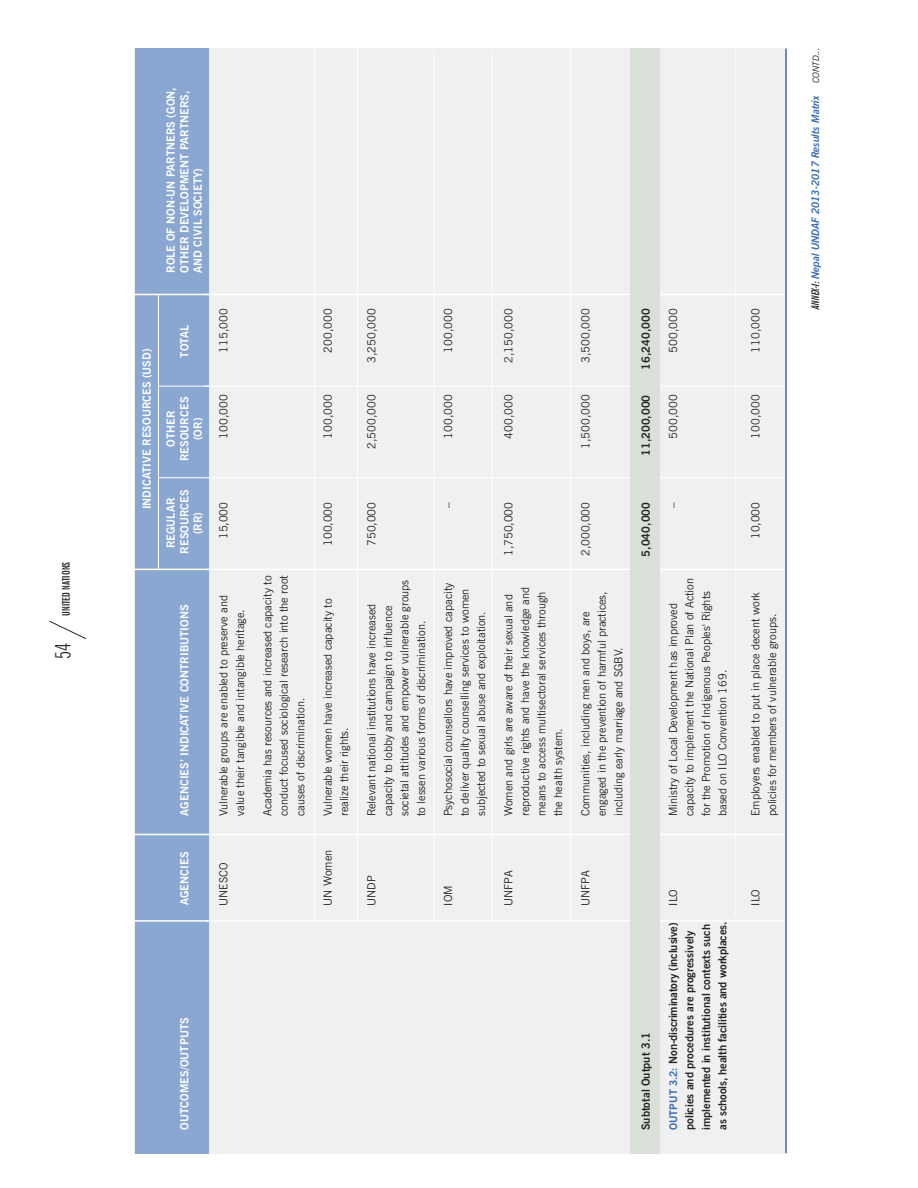
<style>
.page{position:relative;width:918px;height:1188px;background:#fff}
.page>*{position:absolute;margin:0;border:0;box-sizing:border-box;transform-origin:0 0}
.t1{font:extra-condensed 21px "News Gothic BT";color:#272627}
.t2{font:11.25px/16.5px "News Gothic BT";color:#272627}
.t3{font:700 11.25px "News Gothic BT";color:#272627}
.t4{font:700 11.25px/24.3px "News Gothic BT";color:#fff}
.t5{font:italic 700 10.5px "News Gothic BT";letter-spacing:-.01em;color:#3a6bb3}
.t6{font:700 extra-condensed 10.5px "News Gothic BT";color:#272627}
.s1{font-size:10.5px;color:#3a6bb3}
.s2{font-stretch:extra-condensed;color:#272627}
.s3{font-weight:400;font-size:9px;color:#272627}
</style>
<div class="page">
<svg style="left:49px;top:621px;width:37px;height:18px"></svg>
<div style="left:135px;top:48px;width:651px;height:1106px;background:#f0f0f0"></div>
<div style="left:135px;top:48px;width:73px;height:1106px;background:#89a7d1"></div>
<hr style="left:133px;top:920px;width:75px;height:2px;background:#fff">
<hr style="left:133px;top:834px;width:75px;height:1px;background:#fff">
<hr style="left:133px;top:569px;width:75px;height:1px;background:#fff">
<hr style="left:133px;top:294px;width:75px;height:1px;background:#fff">
<hr style="left:159px;top:477px;width:50px;height:1px;background:#fff">
<hr style="left:159px;top:386px;width:50px;height:1px;background:#fff">
<hr style="left:158px;top:295px;width:1px;height:274px;background:#fff">
<hr style="left:785px;top:48px;width:2px;height:1105px;background:#3a6bb3">
<hr style="left:206px;top:920px;width:425px;height:2px;background:#fff">
<hr style="left:207px;top:834px;width:424px;height:1px;background:#fff">
<hr style="left:660px;top:920px;width:125px;height:2px;background:#fff">
<hr style="left:660px;top:834px;width:125px;height:1px;background:#fff">
<hr style="left:206px;top:569px;width:578px;height:1px;background:#fff">
<hr style="left:205px;top:294px;width:579px;height:1px;background:#fff">
<hr style="left:207px;top:477px;width:577px;height:1px;background:#fff">
<hr style="left:204px;top:386px;width:580px;height:1px;background:#fff">
<hr style="left:314px;top:48px;width:1px;height:873px;background:#fff">
<hr style="left:357px;top:47px;width:1px;height:874px;background:#fff">
<hr style="left:434px;top:50px;width:1px;height:872px;background:#fff">
<hr style="left:491px;top:50px;width:1px;height:872px;background:#fff">
<hr style="left:570px;top:46px;width:1px;height:876px;background:#fff">
<hr style="left:735px;top:46px;width:1px;height:869px;background:#fff">
<div style="left:630px;top:48px;width:30px;height:1105px;background:#d8e0d8"></div>
<p class="t6" style="left:60px;top:616px;width:56px;rotate:-90deg">UNITED NATIONS</p>
<h1 class="t1" style="left:51px;top:659px;width:17px;rotate:-90deg">54</h1>
<p class="t4" style="left:159px;top:273px;width:187px;rotate:-90deg">ROLE OF NON-UN PARTNERS (GON,</p>
<p class="t4" style="left:172px;top:273px;width:184px;rotate:-90deg">OTHER DEVELOPMENT PARTNERS,</p>
<p class="t4" style="left:186px;top:273px;width:106px;rotate:-90deg">AND CIVIL SOCIETY)</p>
<p class="t4" style="left:172px;top:358px;width:34px;rotate:-90deg">TOTAL</p>
<p class="t4" style="left:135px;top:548px;width:201px;text-indent:39px;rotate:-90deg">INDICATIVE RESOURCES (USD)<br>REGULAR</p>
<p class="t4" style="left:172px;top:461px;width:66px;rotate:-90deg">RESOURCES</p>
<p class="t4" style="left:159px;top:447px;width:38px;rotate:-90deg">OTHER</p>
<p class="t4" style="left:186px;top:440px;width:24px;rotate:-90deg">(OR)</p>
<p class="t4" style="left:172px;top:554px;width:66px;rotate:-90deg">RESOURCES</p>
<p class="t4" style="left:186px;top:534px;width:24px;rotate:-90deg">(RR)</p>
<p class="t2" style="left:215px;top:353px;width:46px;rotate:-90deg">115,000</p>
<p class="t2" style="left:215px;top:439px;width:46px;rotate:-90deg">100,000</p>
<p class="t2" style="left:215px;top:539px;width:39px;rotate:-90deg">15,000</p>
<p class="t4" style="left:172px;top:816px;width:212px;rotate:-90deg">AGENCIES’ INDICATIVE CONTRIBUTIONS</p>
<p class="t4" style="left:172px;top:905px;width:55px;rotate:-90deg">AGENCIES</p>
<p class="t2" style="left:215px;top:816px;width:223px;rotate:-90deg">Vulnerable groups are enabled to preserve and</p>
<p class="t2" style="left:232px;top:816px;width:208px;rotate:-90deg">value their tangible and intangible heritage.</p>
<p class="t2" style="left:215px;top:906px;width:45px;rotate:-90deg">UNESCO</p>
<p class="t2" style="left:259px;top:816px;width:242px;text-align:justify;rotate:-90deg">Academia has resources and increased capacity to conduct focused sociological research into the root causes of discrimination.</p>
<p class="t4" style="left:172px;top:1130px;width:114px;rotate:-90deg">OUTCOMES/OUTPUTS</p>
<p class="t2" style="left:320px;top:353px;width:46px;rotate:-90deg">200,000</p>
<p class="t2" style="left:320px;top:439px;width:46px;rotate:-90deg">100,000</p>
<p class="t2" style="left:363px;top:363px;width:56px;rotate:-90deg">3,250,000</p>
<p class="t2" style="left:363px;top:449px;width:56px;rotate:-90deg">2,500,000</p>
<p class="t2" style="left:320px;top:546px;width:46px;rotate:-90deg">100,000</p>
<p class="t2" style="left:320px;top:816px;width:219px;rotate:-90deg">Vulnerable women have increased capacity to</p>
<p class="t2" style="left:336px;top:816px;width:90px;rotate:-90deg">realize their rights.</p>
<p class="t2" style="left:320px;top:906px;width:57px;rotate:-90deg">UN Women</p>
<p class="t2" style="left:363px;top:546px;width:46px;rotate:-90deg">750,000</p>
<p class="t2" style="left:363px;top:816px;width:214px;rotate:-90deg">Relevant national institutions have increased</p>
<p class="t2" style="left:380px;top:816px;width:238px;rotate:-90deg">capacity to lobby and campaign to influence societal attitudes and empower vulnerable groups to lessen various forms of discrimination.</p>
<p class="t2" style="left:363px;top:906px;width:32px;rotate:-90deg">UNDP</p>
<p class="t2" style="left:440px;top:353px;width:46px;rotate:-90deg">100,000</p>
<p class="t2" style="left:440px;top:439px;width:46px;rotate:-90deg">100,000</p>
<p class="t2" style="left:500px;top:363px;width:56px;rotate:-90deg">2,150,000</p>
<p class="t2" style="left:500px;top:439px;width:46px;rotate:-90deg">400,000</p>
<p class="t2" style="left:577px;top:363px;width:56px;rotate:-90deg">3,500,000</p>
<p class="t2" style="left:577px;top:449px;width:56px;rotate:-90deg">1,500,000</p>
<p class="t3" style="left:639px;top:370px;width:63px;rotate:-90deg">16,240,000</p>
<p class="t3" style="left:639px;top:456px;width:63px;rotate:-90deg">11,200,000</p>
<p class="t2" style="left:665px;top:353px;width:46px;rotate:-90deg">500,000</p>
<p class="t2" style="left:665px;top:439px;width:46px;rotate:-90deg">500,000</p>
<p class="t2" style="left:440px;top:508px;width:7px;rotate:-90deg">–</p>
<p class="t2" style="left:440px;top:816px;width:235px;rotate:-90deg">Psychosocial counsellors have improved capacity</p>
<p class="t2" style="left:457px;top:816px;width:229px;rotate:-90deg">to deliver quality counselling services to women subjected to sexual abuse and exploitation.</p>
<p class="t2" style="left:500px;top:556px;width:56px;rotate:-90deg">1,750,000</p>
<p class="t2" style="left:517px;top:816px;width:230px;rotate:-90deg">reproductive rights and have the knowledge and means to access multisectoral services through the health system.</p>
<p class="t2" style="left:500px;top:816px;width:223px;rotate:-90deg">Women and girls are aware of their sexual and</p>
<p class="t2" style="left:577px;top:556px;width:56px;rotate:-90deg">2,000,000</p>
<p class="t2" style="left:594px;top:816px;width:226px;rotate:-90deg">engaged in the prevention of harmful practices, including early marriage and SGBV.</p>
<p class="t2" style="left:577px;top:816px;width:206px;rotate:-90deg">Communities, including men and boys, are</p>
<p class="t3" style="left:639px;top:557px;width:56px;rotate:-90deg">5,040,000</p>
<p class="t2" style="left:665px;top:508px;width:7px;rotate:-90deg">–</p>
<p class="t2" style="left:681px;top:816px;width:239px;rotate:-90deg">capacity to implement the National Plan of Action</p>
<p class="t2" style="left:698px;top:816px;width:227px;rotate:-90deg">for the Promotion of Indigenous Peoples' Rights</p>
<p class="t2" style="left:665px;top:816px;width:214px;rotate:-90deg">Ministry of Local Development has improved</p>
<p class="t2" style="left:714px;top:816px;width:148px;rotate:-90deg">based on ILO Convention 169.</p>
<p class="t2" style="left:440px;top:906px;width:22px;rotate:-90deg">IOM</p>
<p class="t2" style="left:500px;top:906px;width:36px;rotate:-90deg">UNFPA</p>
<p class="t2" style="left:577px;top:906px;width:36px;rotate:-90deg">UNFPA</p>
<p class="t3" style="left:639px;top:1130px;width:99px;rotate:-90deg">Subtotal Output 3.1</p>
<p class="t2" style="left:665px;top:906px;width:18px;rotate:-90deg">ILO</p>
<p class="t3" style="left:716px;top:1130px;width:210px;rotate:-90deg">as schools, health facilities and workplaces.</p>
<p class="t3" style="left:667px;top:1130px;width:209px;rotate:-90deg"><span class="s1">OUTPUT 3.2:</span> Non-discriminatory (inclusive)</p>
<p class="t3" style="left:700px;top:1130px;width:208px;rotate:-90deg">implemented in institutional contexts such</p>
<p class="t3" style="left:683px;top:1130px;width:201px;rotate:-90deg">policies and procedures are progressively</p>
<p class="t2" style="left:747px;top:353px;width:46px;rotate:-90deg">110,000</p>
<p class="t2" style="left:747px;top:439px;width:46px;rotate:-90deg">100,000</p>
<p class="t2" style="left:747px;top:539px;width:39px;rotate:-90deg">10,000</p>
<p class="t2" style="left:747px;top:816px;width:225px;rotate:-90deg">Employers enabled to put in place decent work</p>
<p class="t2" style="left:764px;top:816px;width:204px;rotate:-90deg">policies for members of vulnerable groups.</p>
<p class="t2" style="left:747px;top:906px;width:18px;rotate:-90deg">ILO</p>
<p class="t5" style="left:809px;top:310px;width:264px;rotate:-90deg"><span class="s2">ANNEX-I:</span>Nepal UNDAF 2013-2017 Results Matrix <span class="s3">CONTD...</span></p>
</div>
